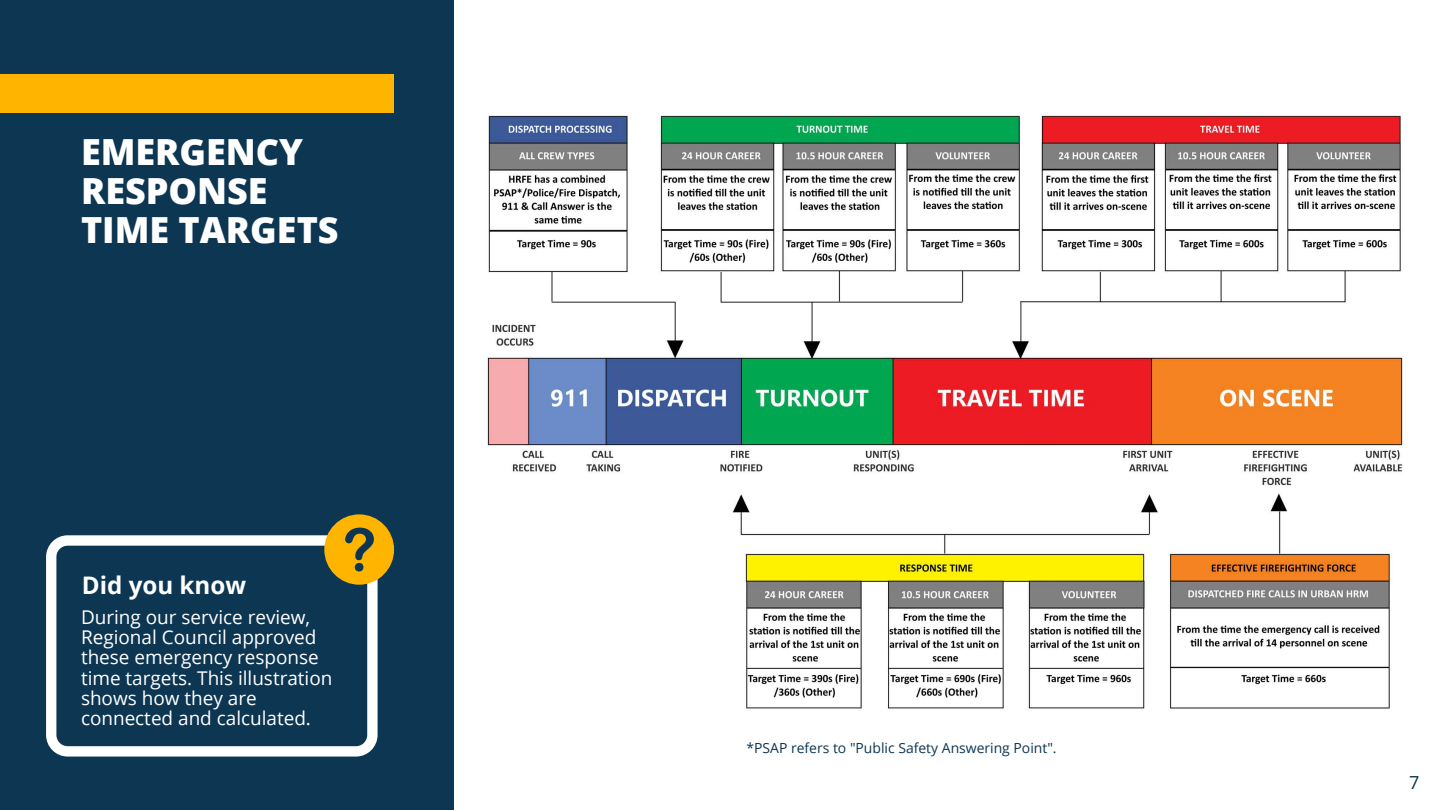
<style>
.page{position:relative;width:1440px;height:810px;background:#fff}
.page>*{position:absolute;margin:0;border:0;box-sizing:border-box;transform-origin:0 0}
.t1{font:800 36px/39px "Open Sans";color:#fff}
.t2{font:700 24.2px "Open Sans";color:#fff}
.t3{font:18.9px/20.2px "Open Sans";color:#fff}
.t4{font:18px "Open Sans";color:#0d3652}
.t5{font:14px "Open Sans";color:#0d3652}
</style>
<div class="page">
<img style="left:487px;top:115px;width:916px;height:594px">
<div style="left:0;top:0;width:453px;height:810px;background:#0d3652"></div>
<svg style="left:46px;top:535px;width:332px;height:222px"></svg>
<div style="left:0;top:74px;width:394px;height:39px;background:#ffb500"></div>
<div style="left:324px;top:514px;width:70px;height:71px;background:#ffb500;border-radius:50%"></div>
<svg style="left:345px;top:528px;width:29px;height:44px"></svg>
<h1 class="t1" style="left:81px;top:132px;width:259px">EMERGENCY<br>RESPONSE<br>TIME TARGETS</h1>
<p class="t2" style="left:82px;top:568px;width:166px">Did you know</p>
<p class="t3" style="left:81px;top:606px;width:253px">During our service review,<br>Regional Council approved these emergency response time targets. This illustration shows how they are connected and calculated.</p>
<p class="t5" style="left:746px;top:738px;width:312px">*PSAP refers to "Public Safety Answering Point".</p>
<p class="t4" style="left:1409px;top:770px;width:12px">7</p>
</div>
